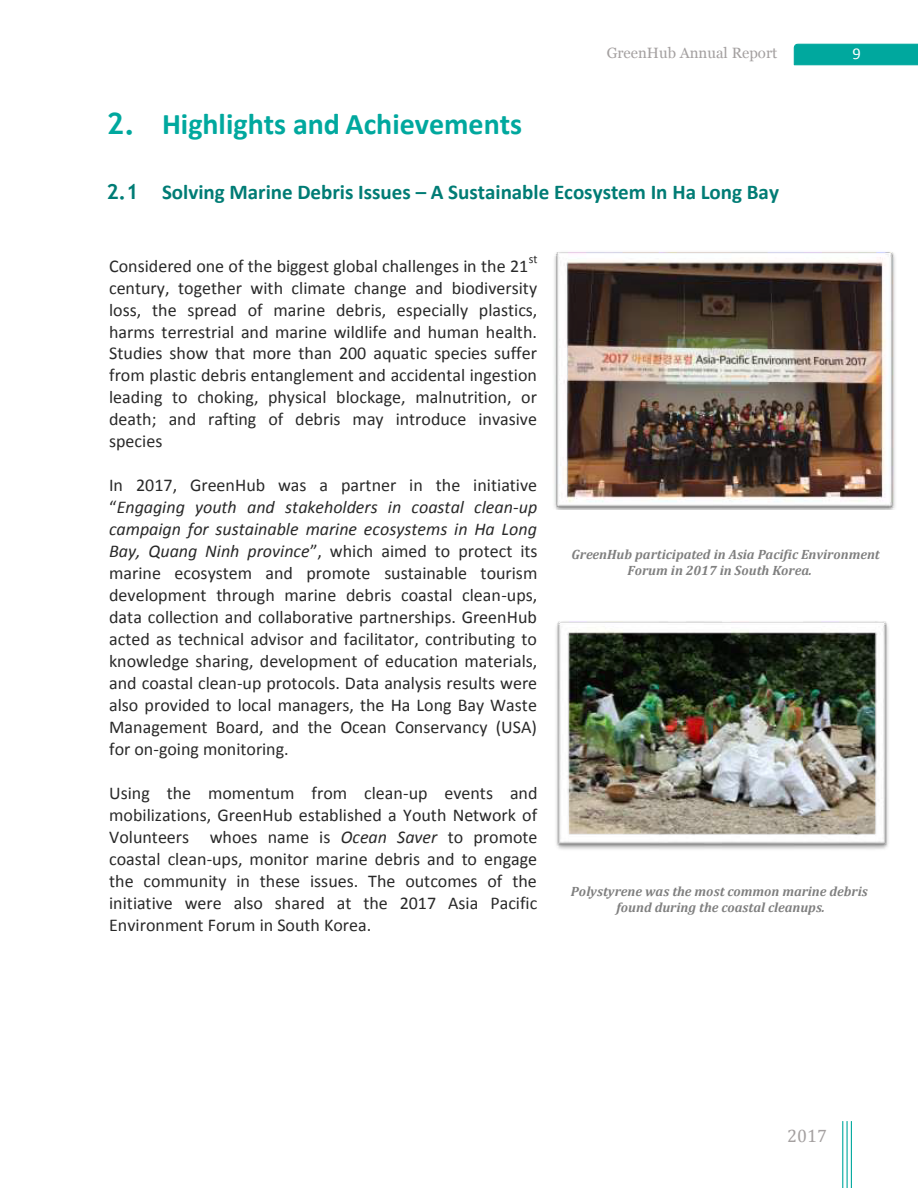
<style>
.page{position:relative;width:918px;height:1188px;background:#fff}
.page>*{position:absolute;margin:0;border:0;box-sizing:border-box;transform-origin:0 0}
.t1{font:700 30px "Calibri";color:#00a89e}
.t2{font:700 21px "Calibri";color:#007c75}
.t3{font:18px/22px "Calibri";color:#292929;text-align:justify}
.t4{font:18px "Cambria";color:#a4a0a0}
.t5{font:16.5px "Calibri";color:#fff}
.t6{font:15px "Georgia";color:#a4a0a0}
.t7{font:italic 700 13.5px/16.4px "Cambria";color:#808080;text-align:center}
.t8{font:12px "Calibri";color:#292929}
.s1{font-family:"Trebuchet MS"}
.s2{font-style:italic}
.s3{font-family:"Georgia";font-weight:400;font-style:normal;font-size:16.5px;color:#fff}
</style>
<div class="page">
<img style="left:556px;top:621px;width:333px;height:229px">
<svg style="left:813px;top:43px;width:105px;height:23px"></svg>
<hr style="left:842px;top:1121px;width:1px;height:67px;background:#00a89e">
<hr style="left:846px;top:1121px;width:2px;height:67px;background:#00a89e">
<hr style="left:851px;top:1121px;width:1px;height:67px;background:#00a89e">
<img style="left:842px;top:1121px;width:10px;height:30px">
<img style="left:554px;top:252px;width:341px;height:257px">
<img style="left:793px;top:43px;width:20px;height:23px">
<img style="left:824px;top:43px;width:66px;height:21px">
<h1 class="t1" style="left:106px;top:105px;width:417px"><span class="s1">2.</span> Highlights and Achievements</h1>
<p class="t6" style="left:607px;top:44px;width:172px">GreenHub Annual Report</p>
<p class="t5" style="left:853px;top:43px;width:10px">9</p>
<p class="t2" style="left:106px;top:178px;width:674px"><span class="s1">2.1</span> Solving Marine Debris Issues – A Sustainable Ecosystem In Ha Long Bay</p>
<p class="t3" style="left:109px;top:255px;width:421px">Considered one of the biggest global challenges in the 21</p>
<p class="t8" style="left:529px;top:252px;width:10px">st</p>
<p class="t3" style="left:109px;top:277px;width:430px">century, together with climate change and biodiversity loss, the spread of marine debris, especially plastics, harms terrestrial and marine wildlife and human health.<br>Studies show that more than 200 aquatic species suffer from plastic debris entanglement and accidental ingestion leading to choking, physical blockage, malnutrition, or death; and rafting of debris may introduce invasive species</p>
<p class="t3" style="left:109px;top:474px;width:430px">In 2017, GreenHub was a partner in the initiative “<span class="s2">Engaging youth and stakeholders in coastal clean-up campaign for sustainable marine ecosystems in Ha Long Bay, Quang Ninh province</span>”, which aimed to protect its marine ecosystem and promote sustainable tourism development through marine debris coastal clean-ups, data collection and collaborative partnerships. GreenHub acted as technical advisor and facilitator, contributing to knowledge sharing, development of education materials, and coastal clean-up protocols. Data analysis results were also provided to local managers, the Ha Long Bay Waste Management Board, and the Ocean Conservancy (USA) for on-going monitoring.</p>
<p class="t3" style="left:109px;top:782px;width:430px">Using the momentum from clean-up events and mobilizations, GreenHub established a Youth Network of Volunteers whoes name is <span class="s2">Ocean Saver</span> to promote coastal clean-ups, monitor marine debris and to engage the community in these issues. The outcomes of the initiative were also shared at the 2017 Asia Pacific Environment Forum in South Korea.</p>
<p class="t7" style="left:560px;top:545px;width:322px"><span class="s3">G</span>GreenHub participated in Asia Pacific Environment<br>Forum in 2017 in South Korea.</p>
<p class="t7" style="left:571px;top:883px;width:298px">Polystyrene was the most common marine debris found during the coastal cleanups.</p>
<p class="t4" style="left:787px;top:1125px;width:41px">2017</p>
</div>
